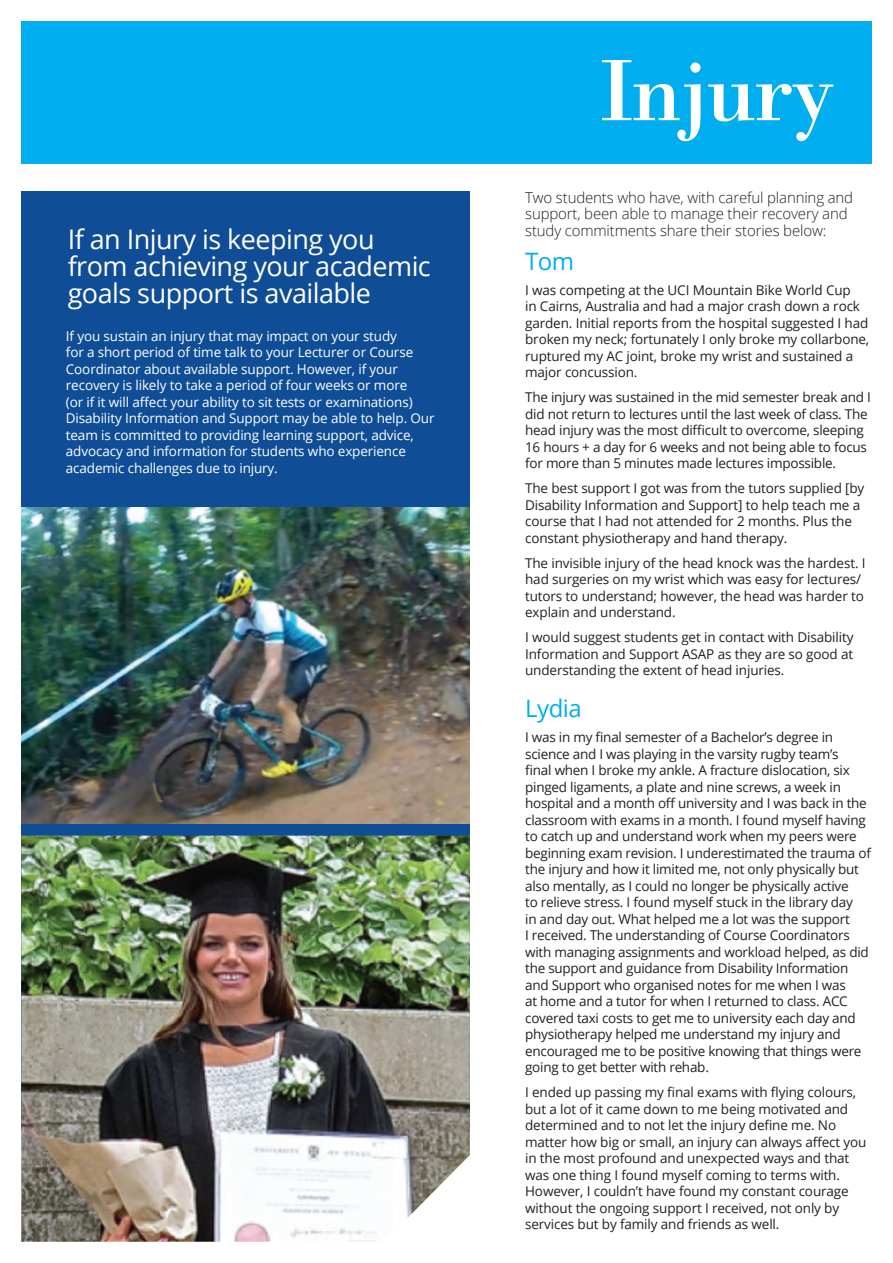
<style>
.page{position:relative;width:893px;height:1263px;background:#fff}
.page>*{position:absolute;margin:0;border:0;box-sizing:border-box;transform-origin:0 0}
.Subject_Header{font:90px "Bodoni Std";letter-spacing:-.03em;color:#fff}
.body_text{font:27px/27px "Open Sans";letter-spacing:-.02em;color:#fff}
.header_1{font:24px "Open Sans";letter-spacing:-.02em;color:#00aeef}
.body_text-2{font:300 15px/16.5px "Open Sans";letter-spacing:-.01em;color:#231f20}
.body_text-3{font:13.5px/16.5px "Open Sans";letter-spacing:-.015em;color:#231f20}
.body_text-4{font:13.5px/16.5px "Open Sans";letter-spacing:-.01em;color:#fff}
</style>
<div class="page">
<div style="left:21px;top:191px;width:449px;height:940px;background:#0f4d96"></div>
<img style="left:21px;top:507px;width:449px;height:317px">
<img style="left:21px;top:836px;width:449px;height:406px">
<div style="left:21px;top:21px;width:851px;height:143px;background:#00aeef"></div>
<p class="body_text" style="left:68px;top:225px;width:365px">If an Injury is keeping you from achieving your academic goals support is available</p>
<p class="body_text-4" style="left:66px;top:327px;width:370px">If you sustain an injury that may impact on your study<br>for a short period of time talk to your Lecturer or Course Coordinator about available support. However, if your recovery is likely to take a period of four weeks or more<br>(or if it will affect your ability to sit tests or examinations)<br>Disability Information and Support may be able to help. Our team is committed to providing learning support, advice, advocacy and information for students who experience academic challenges due to injury.</p>
<p class="Subject_Header" style="left:599px;top:36px;width:238px">Injury</p>
<p class="body_text-2" style="left:525px;top:189px;width:330px">Two students who have, with careful planning and support, been able to manage their recovery and study commitments share their stories below:</p>
<p class="header_1" style="left:525px;top:245px;width:51px">Tom</p>
<p class="body_text-3" style="left:525px;top:281px;width:346px">I was competing at the UCI Mountain Bike World Cup<br>in Cairns, Australia and had a major crash down a rock garden. Initial reports from the hospital suggested I had broken my neck; fortunately I only broke my collarbone, ruptured my AC joint, broke my wrist and sustained a major concussion.</p>
<p class="body_text-3" style="left:525px;top:389px;width:347px">The injury was sustained in the mid semester break and I did not return to lectures until the last week of class. The head injury was the most difficult to overcome, sleeping 16 hours + a day for 6 weeks and not being able to focus for more than 5 minutes made lectures impossible.</p>
<p class="body_text-3" style="left:525px;top:480px;width:341px">The best support I got was from the tutors supplied [by Disability Information and Support] to help teach me a course that I had not attended for 2 months. Plus the constant physiotherapy and hand therapy.</p>
<p class="body_text-3" style="left:525px;top:554px;width:342px">The invisible injury of the head knock was the hardest. I had surgeries on my wrist which was easy for lectures/ tutors to understand; however, the head was harder to explain and understand.</p>
<p class="body_text-3" style="left:525px;top:629px;width:330px;text-align:justify">I would suggest students get in contact with Disability Information and Support ASAP as they are so good at understanding the extent of head injuries.</p>
<p class="header_1" style="left:525px;top:692px;width:58px">Lydia</p>
<p class="body_text-3" style="left:525px;top:729px;width:347px">I was in my final semester of a Bachelor’s degree in science and I was playing in the varsity rugby team’s<br>final when I broke my ankle. A fracture dislocation, six pinged ligaments, a plate and nine screws, a week in hospital and a month off university and I was back in the classroom with exams in a month. I found myself having to catch up and understand work when my peers were beginning exam revision. I underestimated the trauma of the injury and how it limited me, not only physically but also mentally, as I could no longer be physically active<br>to relieve stress. I found myself stuck in the library day<br>in and day out. What helped me a lot was the support<br>I received. The understanding of Course Coordinators with managing assignments and workload helped, as did the support and guidance from Disability Information and Support who organised notes for me when I was<br>at home and a tutor for when I returned to class. ACC covered taxi costs to get me to university each day and physiotherapy helped me understand my injury and encouraged me to be positive knowing that things were going to get better with rehab.</p>
<p class="body_text-3" style="left:525px;top:1084px;width:343px">I ended up passing my final exams with flying colours, but a lot of it came down to me being motivated and determined and to not let the injury define me. No matter how big or small, an injury can always affect you in the most profound and unexpected ways and that was one thing I found myself coming to terms with.<br>However, I couldn’t have found my constant courage without the ongoing support I received, not only by services but by family and friends as well.</p>
</div>
